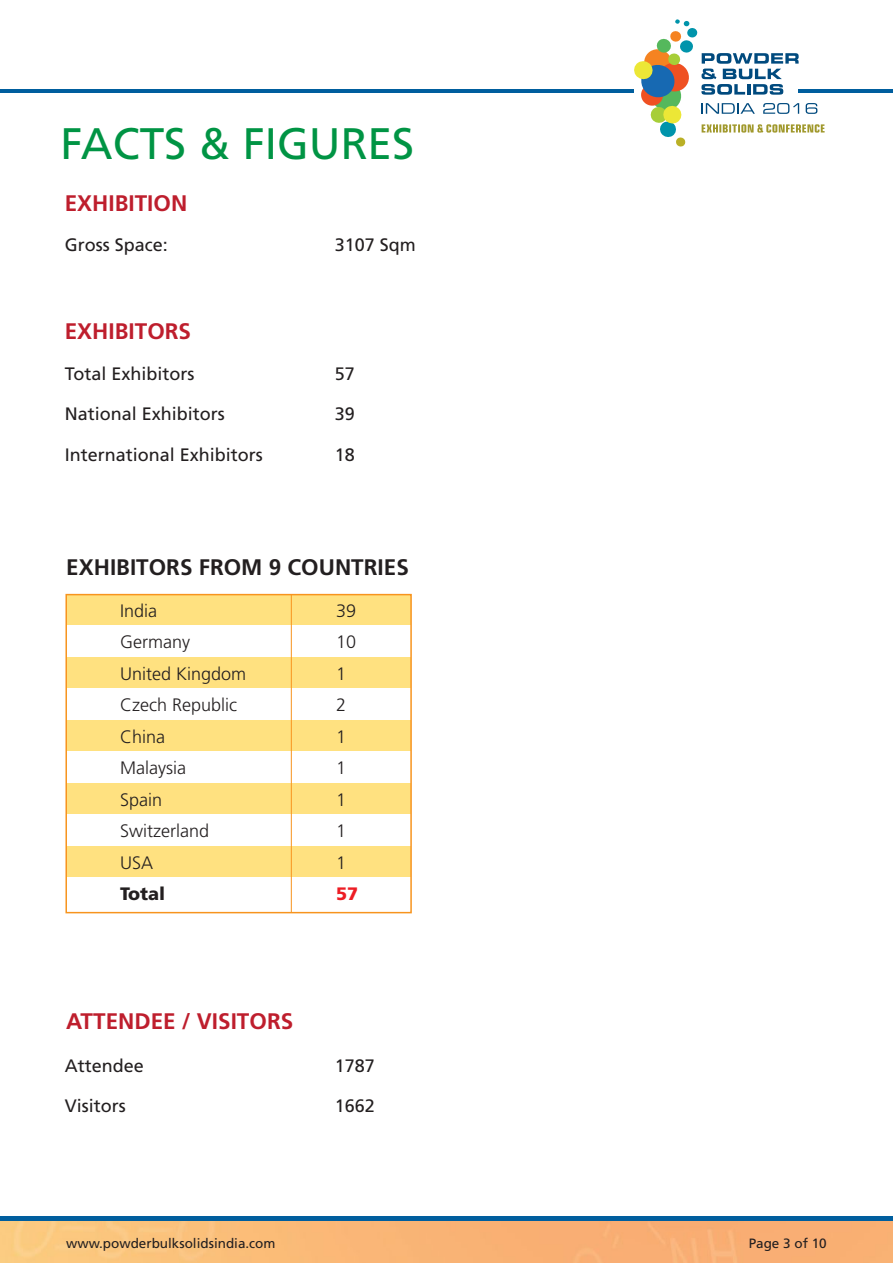
<style>
.page{position:relative;width:893px;height:1263px;background:#fff}
.page>*{position:absolute;margin:0;border:0;box-sizing:border-box;transform-origin:0 0}
.t1{font:44.1px "Frutiger LT Std";color:#009444}
.t2{font:700 22.5px "Frutiger LT Std";color:#be1e2d}
.t3{font:700 22.5px "Frutiger LT Std";color:#231f20}
.t4{font:18px "Frutiger LT Std";color:#231f20}
.t5{font:300 18px "Frutiger LT Std";color:#231f20}
.t6{font:900 18px "Frutiger LT Std";color:#231f20}
.t7{font:900 18px "Frutiger LT Std";color:#ed1d24}
.t8{font:13.5px "Frutiger LT Std";color:#231f20}
</style>
<div class="page">
<div style="left:66px;top:595px;width:345px;height:30px;background:#ffe180"></div>
<div style="left:66px;top:657px;width:345px;height:31px;background:#ffe180"></div>
<div style="left:66px;top:720px;width:345px;height:31px;background:#ffe180"></div>
<div style="left:66px;top:783px;width:345px;height:31px;background:#ffe180"></div>
<div style="left:66px;top:846px;width:345px;height:30px;background:#ffe180"></div>
<hr style="left:0;top:1216px;width:893px;height:3px;background:#005e9e">
<img style="left:0;top:1220px;width:893px;height:43px">
<hr style="left:0;top:1217px;width:893px;height:3px;background:#005e9e">
<div style="left:65px;top:594px;width:347px;height:319px;border:2px solid #f7941e"></div>
<hr style="left:291px;top:595px;width:1px;height:318px;background:#f7941e">
<hr style="left:0;top:90px;width:893px;height:3px;background:#005e9e">
<div style="left:634px;top:59px;width:164px;height:51px;background:#fff"></div>
<svg style="left:633px;top:19px;width:60px;height:128px"></svg>
<svg style="left:687px;top:28px;width:11px;height:10px"></svg>
<svg style="left:701px;top:53px;width:98px;height:42px"></svg>
<svg style="left:702px;top:124px;width:123px;height:9px"></svg>
<svg style="left:702px;top:103px;width:53px;height:11px"></svg>
<svg style="left:763px;top:103px;width:36px;height:11px"></svg>
<svg style="left:806px;top:103px;width:11px;height:11px"></svg>
<h1 class="t1" style="left:61px;top:118px;width:355px">FACTS &amp; FIGURES</h1>
<p class="t2" style="left:65px;top:190px;width:124px">EXHIBITION</p>
<p class="t4" style="left:65px;top:234px;width:105px">Gross Space:</p>
<p class="t4" style="left:335px;top:234px;width:83px">3107 Sqm</p>
<p class="t2" style="left:65px;top:318px;width:128px">EXHIBITORS</p>
<p class="t4" style="left:65px;top:363px;width:131px">Total Exhibitors</p>
<p class="t4" style="left:335px;top:363px;width:22px">57</p>
<p class="t4" style="left:65px;top:403px;width:162px">National Exhibitors</p>
<p class="t4" style="left:335px;top:403px;width:22px">39</p>
<p class="t4" style="left:65px;top:444px;width:200px">International Exhibitors</p>
<p class="t4" style="left:335px;top:444px;width:22px">18</p>
<p class="t3" style="left:66px;top:553px;width:344px">EXHIBITORS FROM 9 COUNTRIES</p>
<p class="t5" style="left:120px;top:600px;width:39px">India</p>
<p class="t5" style="left:336px;top:600px;width:22px">39</p>
<p class="t5" style="left:120px;top:632px;width:71px">Germany</p>
<p class="t5" style="left:336px;top:632px;width:22px">10</p>
<p class="t5" style="left:120px;top:663px;width:128px">United Kingdom</p>
<p class="t5" style="left:336px;top:663px;width:12px">1</p>
<p class="t5" style="left:120px;top:695px;width:119px">Czech Republic</p>
<p class="t5" style="left:336px;top:695px;width:12px">2</p>
<p class="t5" style="left:120px;top:726px;width:47px">China</p>
<p class="t5" style="left:336px;top:726px;width:12px">1</p>
<p class="t5" style="left:120px;top:758px;width:67px">Malaysia</p>
<p class="t5" style="left:336px;top:758px;width:12px">1</p>
<p class="t5" style="left:120px;top:789px;width:44px">Spain</p>
<p class="t5" style="left:336px;top:789px;width:12px">1</p>
<p class="t5" style="left:120px;top:821px;width:90px">Switzerland</p>
<p class="t5" style="left:336px;top:821px;width:12px">1</p>
<p class="t5" style="left:120px;top:852px;width:35px">USA</p>
<p class="t5" style="left:336px;top:852px;width:12px">1</p>
<p class="t6" style="left:120px;top:883px;width:47px">Total</p>
<p class="t7" style="left:336px;top:883px;width:24px">57</p>
<p class="t2" style="left:66px;top:1008px;width:229px">ATTENDEE / VISITORS</p>
<p class="t4" style="left:65px;top:1055px;width:81px">Attendee</p>
<p class="t4" style="left:335px;top:1055px;width:42px">1787</p>
<p class="t4" style="left:65px;top:1095px;width:63px">Visitors</p>
<p class="t4" style="left:335px;top:1095px;width:42px">1662</p>
<p class="t8" style="left:66px;top:1236px;width:211px">www.powderbulksolidsindia.com</p>
<p class="t8" style="left:749px;top:1236px;width:80px">Page 3 of 10</p>
</div>
